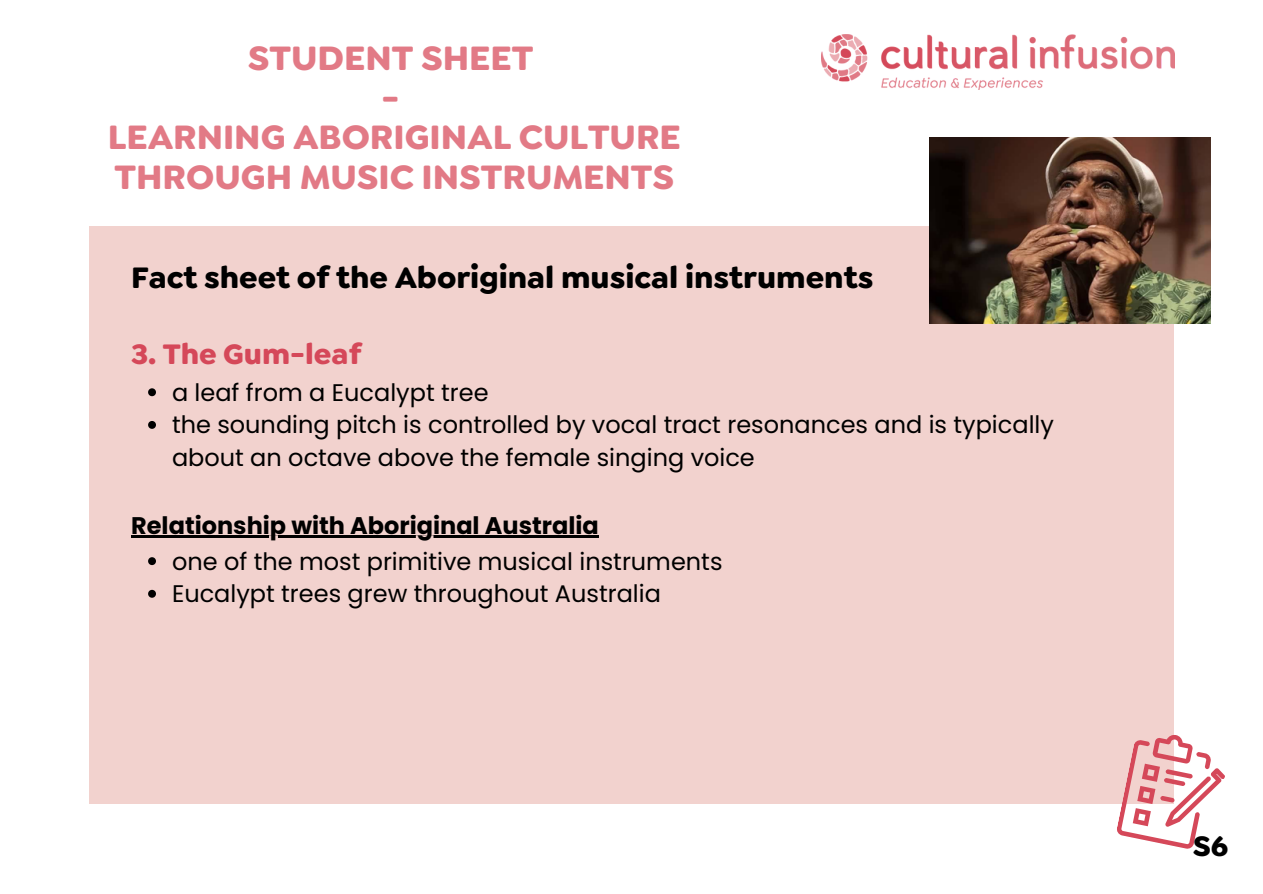
<style>
.page{position:relative;width:1263px;height:894px;background:#fff}
.page>*{position:absolute;margin:0;border:0;box-sizing:border-box;transform-origin:0 0}
.t1{font:700 36px/39.3px "Goldplay";color:#e27a86;text-align:center}
.t2{font:700 31.5px "Goldplay";color:#000}
.t3{font:700 30px "Goldplay";color:#d54859}
.t4{font:700 30px "Goldplay";color:#000}
.t5{font:24px/32.7px "Poppins";color:#000}
.t6{font:700 24px "Poppins";color:#000}
</style>
<div class="page">
<div style="left:89px;top:226px;width:1085px;height:578px;background:#f2d2ce"></div>
<svg style="left:1117px;top:735px;width:108px;height:114px"></svg>
<img style="left:822px;top:34px;width:352px;height:56px">
<svg style="left:148px;top:388px;width:8px;height:8px"></svg>
<svg style="left:148px;top:421px;width:8px;height:7px"></svg>
<hr style="left:131px;top:535px;width:468px;height:3px;background:#000">
<svg style="left:148px;top:557px;width:8px;height:8px"></svg>
<svg style="left:148px;top:589px;width:8px;height:8px"></svg>
<img style="left:930px;top:137px;width:280px;height:187px">
<h1 class="t1" style="left:108px;top:38px;width:574px">STUDENT SHEET<br>-<br>LEARNING ABORIGINAL CULTURE<br>THROUGH MUSIC INSTRUMENTS</h1>
<p class="t2" style="left:131px;top:256px;width:744px">Fact sheet of the Aboriginal musical instruments</p>
<h3 class="t3" style="left:131px;top:333px;width:232px">3. The Gum-leaf</h3>
<p class="t5" style="left:172px;top:376px;width:318px">a leaf from a Eucalypt tree</p>
<p class="t5" style="left:172px;top:408px;width:883px">the sounding pitch is controlled by vocal tract resonances and is typically about an octave above the female singing voice</p>
<h4 class="t6" style="left:131px;top:508px;width:469px">Relationship with Aboriginal Australia</h4>
<p class="t5" style="left:172px;top:544px;width:552px">one of the most primitive musical instruments</p>
<p class="t5" style="left:172px;top:577px;width:490px">Eucalypt trees grew throughout Australia</p>
<h3 class="t4" style="left:1193px;top:825px;width:37px">S6</h3>
</div>
